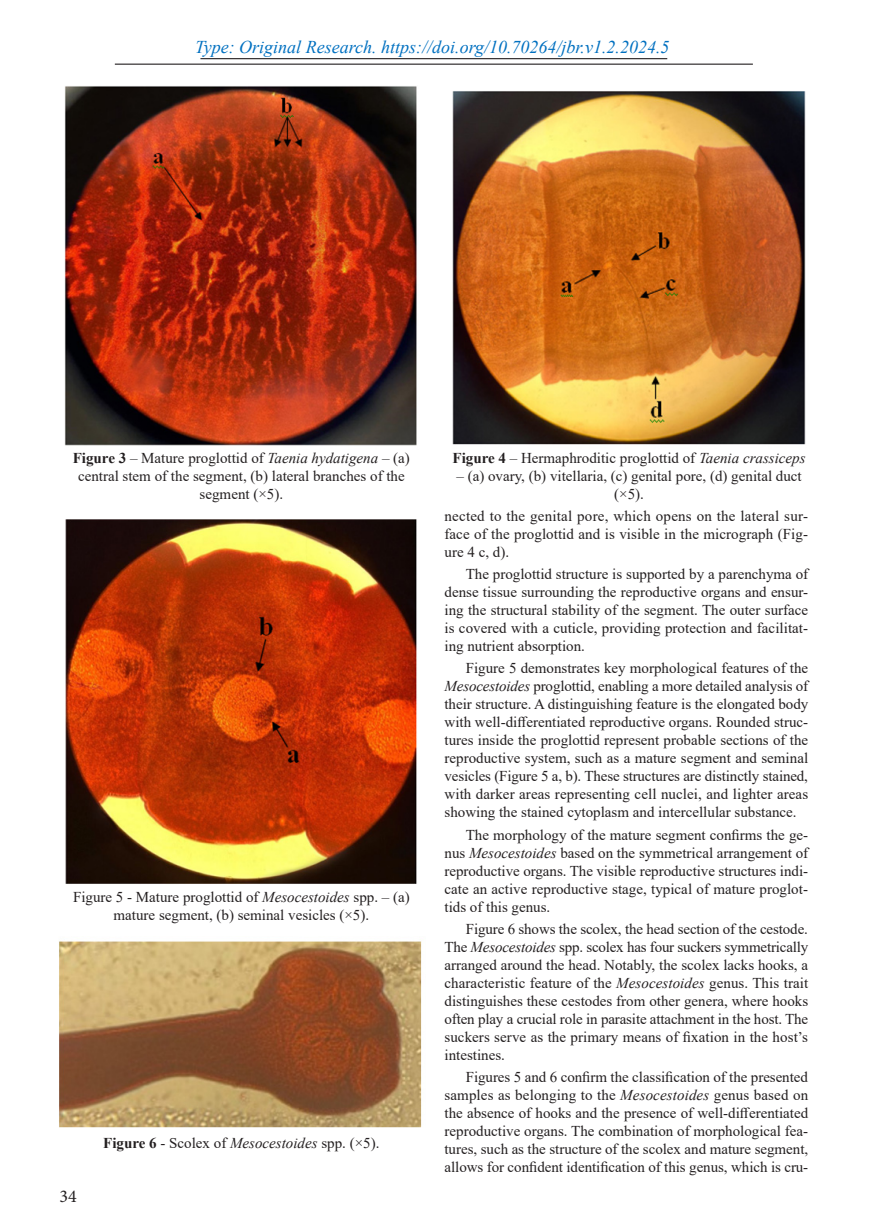
<style>
.page{position:relative;width:872px;height:1229px;background:#fff}
.page>*{position:absolute;margin:0;border:0;box-sizing:border-box;transform-origin:0 0}
.t1{font:italic 18px "Times New Roman";color:#0070c0}
.t2{font:18px "Minion Pro";color:#231f20}
.Английский_Общий{font:15px/18px "Times New Roman";color:#231f20;text-align:justify}
.Подпись_рисунков{font:15px/18px "Times New Roman";color:#231f20;text-align:center}
.s1{font-weight:700}
.s2{font-style:italic}
</style>
<div class="page">
<hr style="left:200px;top:58px;width:467px;height:1px;background:#231f20">
<hr style="left:115px;top:64px;width:638px;height:1px;background:#231f20">
<img style="left:64px;top:86px;width:353px;height:360px">
<img style="left:452px;top:91px;width:354px;height:354px">
<img style="left:65px;top:520px;width:352px;height:364px">
<img style="left:59px;top:941px;width:363px;height:187px">
<p class="t1" style="left:195px;top:34px;width:476px">Type: Original Research. https://doi.org/10.70264/jbr.v1.2.2024.5</p>
<p class="Подпись_рисунков" style="left:73px;top:449px;width:339px"><span class="s1">Figure 3</span> – Mature proglottid of <span class="s2">Taenia hydatigena</span> – (a) central stem of the segment, (b) lateral branches of the segment (×5).</p>
<p class="Подпись_рисунков" style="left:452px;top:449px;width:354px"><span class="s1">Figure 4</span> – Hermaphroditic proglottid of <span class="s2">Taenia crassiceps</span></p>
<p class="Подпись_рисунков" style="left:456px;top:467px;width:347px">– (a) ovary, (b) vitellaria, (c) genital pore, (d) genital duct (×5).</p>
<p class="Подпись_рисунков" style="left:73px;top:887px;width:338px">Figure 5 - Mature proglottid of <span class="s2">Mesocestoides</span> spp. – (a) mature segment, (b) seminal vesicles (×5).</p>
<p class="t2" style="left:60px;top:1184px;width:19px">34</p>
<p class="Подпись_рисунков" style="left:103px;top:1134px;width:278px"><span class="s1">Figure 6</span> - Scolex of <span class="s2">Mesocestoides</span> spp. (×5).</p>
<p class="Английский_Общий" style="left:444px;top:506px;width:365px">nected to the genital pore, which opens on the lateral sur&shy;face of the proglottid and is visible in the micrograph (Fig&shy;ure 4 c, d).</p>
<p class="Английский_Общий" style="left:444px;top:564px;width:365px;text-indent:21px">The proglottid structure is supported by a parenchyma of dense tissue surrounding the reproductive organs and ensur&shy;ing the structural stability of the segment. The outer surface is covered with a cuticle, providing protection and facilitat&shy;ing nutrient absorption.</p>
<p class="Английский_Общий" style="left:444px;top:659px;width:365px;text-indent:21px">Figure 5 demonstrates key morphological features of the <span class="s2">Mesocestoides</span> proglottid, enabling a more detailed analysis of their structure. A distinguishing feature is the elongated body with well-differentiated reproductive organs. Rounded struc&shy;tures inside the proglottid represent probable sections of the reproductive system, such as a mature segment and seminal vesicles (Figure 5 a, b). These structures are distinctly stained, with darker areas representing cell nuclei, and lighter areas showing the stained cytoplasm and intercellular substance.</p>
<p class="Английский_Общий" style="left:444px;top:825px;width:365px;text-indent:21px">The morphology of the mature segment confirms the ge&shy;nus <span class="s2">Mesocestoides</span> based on the symmetrical arrangement of reproductive organs. The visible reproductive structures indi&shy;cate an active reproductive stage, typical of mature proglot&shy;tids of this genus.</p>
<p class="Английский_Общий" style="left:444px;top:919px;width:365px;text-indent:21px">Figure 6 shows the scolex, the head section of the cestode.<br>The <span class="s2">Mesocestoides</span> spp. scolex has four suckers symmetrically arranged around the head. Notably, the scolex lacks hooks, a characteristic feature of the <span class="s2">Mesocestoides</span> genus. This trait distinguishes these cestodes from other genera, where hooks often play a crucial role in parasite attachment in the host. The suckers serve as the primary means of fixation in the host’s intestines.</p>
<p class="Английский_Общий" style="left:444px;top:1067px;width:365px;text-indent:21px">Figures 5 and 6 confirm the classification of the presented samples as belonging to the <span class="s2">Mesocestoides</span> genus based on the absence of hooks and the presence of well-differentiated reproductive organs. The combination of morphological fea&shy;tures, such as the structure of the scolex and mature segment, allows for confident identification of this genus, which is cru-</p>
</div>
